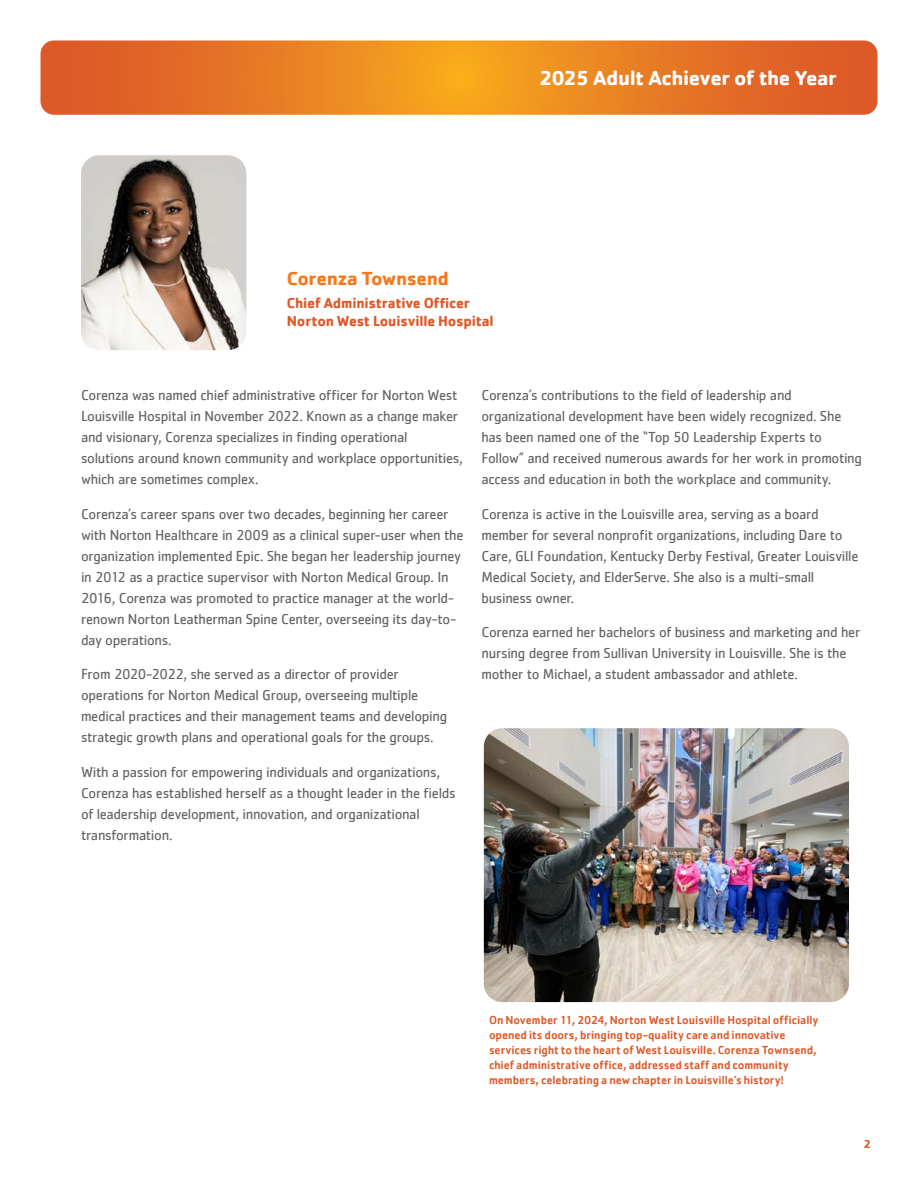
<style>
.page{position:relative;width:918px;height:1188px;background:#fff}
.page>*{position:absolute;margin:0;border:0;box-sizing:border-box;transform-origin:0 0}
.t1{font:700 21px "Cachet";letter-spacing:-.02em;color:#fff}
.t2{font:700 19.5px "Cachet";letter-spacing:-.025em;color:#f47920}
.t3{font:15px/21px "Cachet";letter-spacing:-.02em;color:#636466}
.t4{font:700 15px/18px "Cachet";letter-spacing:-.01em;color:#dd5928}
.t5{font:500 12px/15px "Cachet";letter-spacing:-.005em;color:#dd5928}
.t6{font:700 12px "Cachet";color:#dd5928}
</style>
<div class="page">
<img style="left:81px;top:155px;width:165px;height:195px">
<svg style="left:40px;top:40px;width:838px;height:75px;background:#e77c26"></svg>
<img style="left:484px;top:728px;width:365px;height:274px">
<h1 class="t1" style="left:540px;top:64px;width:299px">2025 Adult Achiever of the Year</h1>
<h2 class="t2" style="left:287px;top:265px;width:163px">Corenza Townsend</h2>
<p class="t4" style="left:287px;top:293px;width:208px">Chief Administrative Officer<br>Norton West Louisville Hospital</p>
<p class="t3" style="left:81px;top:385px;width:383px">Corenza was named chief administrative officer for Norton West Louisville Hospital in November 2022. Known as a change maker and visionary, Corenza specializes in finding operational solutions around known community and workplace opportunities, which are sometimes complex.</p>
<p class="t3" style="left:81px;top:503px;width:384px">Corenza’s career spans over two decades, beginning her career with Norton Healthcare in 2009 as a clinical super-user when the organization implemented Epic. She began her leadership journey in 2012 as a practice supervisor with Norton Medical Group. In 2016, Corenza was promoted to practice manager at the world&shy;renown Norton Leatherman Spine Center, overseeing its day-to&shy;day operations.</p>
<p class="t3" style="left:81px;top:664px;width:368px">From 2020-2022, she served as a director of provider operations for Norton Medical Group, overseeing multiple medical practices and their management teams and developing strategic growth plans and operational goals for the groups.</p>
<p class="t3" style="left:81px;top:761px;width:376px">With a passion for empowering individuals and organizations, Corenza has established herself as a thought leader in the fields of leadership development, innovation, and organizational transformation.</p>
<p class="t3" style="left:481px;top:385px;width:382px">Corenza’s contributions to the field of leadership and organizational development have been widely recognized. She has been named one of the “Top 50 Leadership Experts to Follow” and received numerous awards for her work in promoting access and education in both the workplace and community.</p>
<p class="t3" style="left:481px;top:503px;width:379px">Corenza is active in the Louisville area, serving as a board member for several nonprofit organizations, including Dare to Care, GLI Foundation, Kentucky Derby Festival, Greater Louisville Medical Society, and ElderServe. She also is a multi-small business owner.</p>
<p class="t3" style="left:481px;top:622px;width:380px">Corenza earned her bachelors of business and marketing and her nursing degree from Sullivan University in Louisville. She is the mother to Michael, a student ambassador and athlete.</p>
<p class="t5" style="left:489px;top:1012px;width:331px">On November 11, 2024, Norton West Louisville Hospital officially opened its doors, bringing top-quality care and innovative services right to the heart of West Louisville. Corenza Townsend, chief administrative office, addressed staff and community members, celebrating a new chapter in Louisville’s history!</p>
<p class="t6" style="left:864px;top:1136px;width:9px">2</p>
</div>
